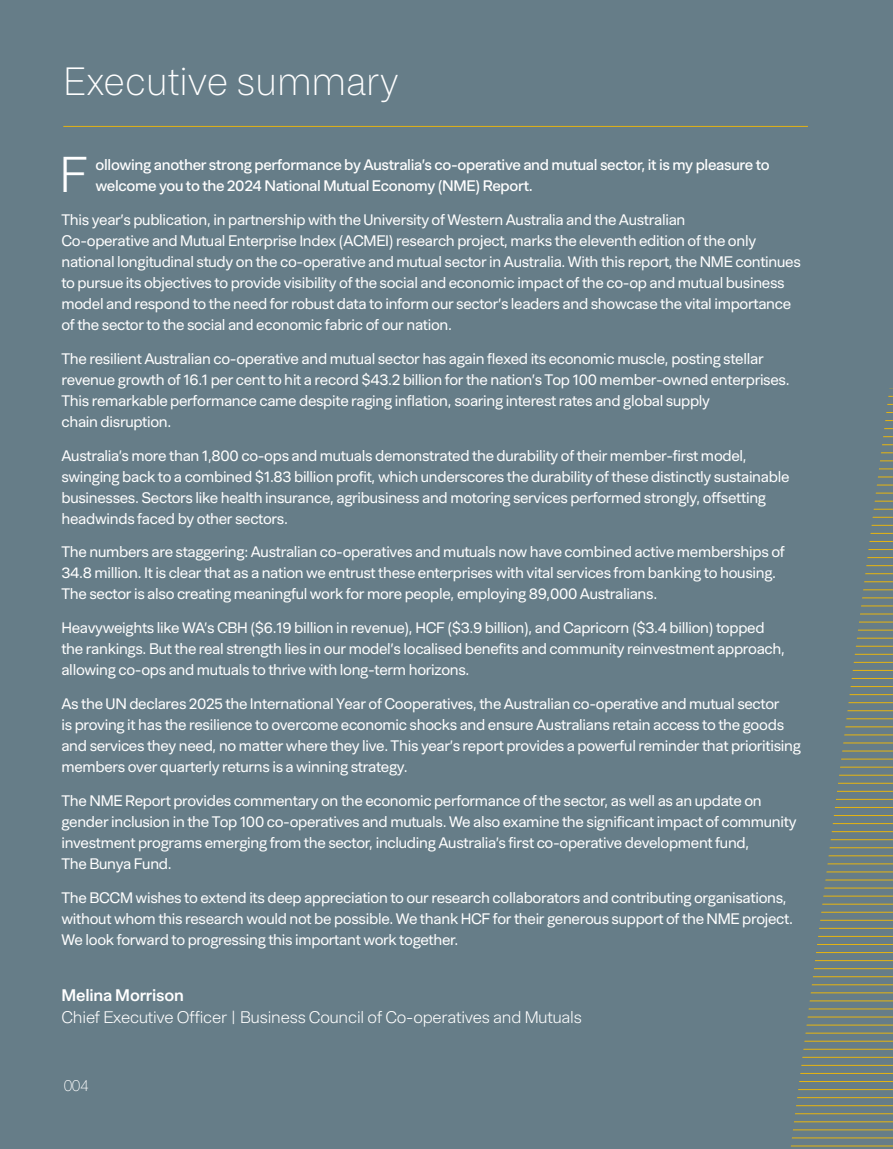
<style>
.page{position:relative;width:893px;height:1149px;background:#fff}
.page>*{position:absolute;margin:0;border:0;box-sizing:border-box;transform-origin:0 0}
.Abacaxi_Semibold_Medium_18p{font:300 49.5px "Abacaxi Devanagari";color:#fff}
.Axalp_Grotesk_Light_Pagetitle_25_5p{font:300 38.25px "Axalp Grotesk";letter-spacing:-.01em;color:#fff}
.Abacaxi_Semibold_Medium_18p-2{font:300 16.5px "Abacaxi Devanagari";letter-spacing:-.01em;color:#fff}
.Abacaxi_Semibold_Medium_18p-3{font:600 16.5px "Abacaxi Devanagari";letter-spacing:-.01em;color:#fff}
.Abacaxi_Semibold_Medium_18p-4{font:15px/21px "Abacaxi Devanagari";letter-spacing:-.02em;color:#fff}
.Abacaxi_Semibold_Medium_18p-5{font:500 15px/21px "Abacaxi Devanagari";letter-spacing:-.02em;color:#fff}
.Axalp_Light_16p{font:300 15px "Axalp Grotesk";color:#fff}
</style>
<div class="page">
<div style="left:0;top:0;width:893px;height:1148px;background:#667d88"></div>
<svg style="left:790px;top:388px;width:103px;height:759px"></svg>
<hr style="left:63px;top:126px;width:745px;height:1px;background:#e3b314">
<p class="Axalp_Grotesk_Light_Pagetitle_25_5p" style="left:63px;top:58px;width:337px">Executive summary</p>
<p class="Abacaxi_Semibold_Medium_18p" style="left:60px;top:146px;width:30px">F</p>
<p class="Abacaxi_Semibold_Medium_18p-5" style="left:95px;top:154px;width:676px">ollowing another strong performance by Australia’s co-operative and mutual sector, it is my pleasure to welcome you to the 2024 National Mutual Economy (NME) Report.</p>
<p class="Abacaxi_Semibold_Medium_18p-4" style="left:61px;top:209px;width:741px">This year’s publication, in partnership with the University of Western Australia and the Australian<br>Co-operative and Mutual Enterprise Index (ACMEI) research project, marks the eleventh edition of the only national longitudinal study on the co-operative and mutual sector in Australia. With this report, the NME continues to pursue its objectives to provide visibility of the social and economic impact of the co-op and mutual business model and respond to the need for robust data to inform our sector’s leaders and showcase the vital importance of the sector to the social and economic fabric of our nation.</p>
<p class="Abacaxi_Semibold_Medium_18p-4" style="left:61px;top:348px;width:730px">The resilient Australian co-operative and mutual sector has again flexed its economic muscle, posting stellar revenue growth of 16.1 per cent to hit a record $43.2 billion for the nation’s Top 100 member-owned enterprises.<br>This remarkable performance came despite raging inflation, soaring interest rates and global supply<br>chain disruption.</p>
<p class="Abacaxi_Semibold_Medium_18p-4" style="left:61px;top:444px;width:729px">Australia’s more than 1,800 co-ops and mutuals demonstrated the durability of their member-first model, swinging back to a combined $1.83 billion profit, which underscores the durability of these distinctly sustainable businesses. Sectors like health insurance, agribusiness and motoring services performed strongly, offsetting headwinds faced by other sectors.</p>
<p class="Abacaxi_Semibold_Medium_18p-4" style="left:61px;top:541px;width:725px">The numbers are staggering: Australian co-operatives and mutuals now have combined active memberships of<br>34.8 million. It is clear that as a nation we entrust these enterprises with vital services from banking to housing.<br>The sector is also creating meaningful work for more people, employing 89,000 Australians.</p>
<p class="Abacaxi_Semibold_Medium_18p-4" style="left:61px;top:617px;width:725px">Heavyweights like WA’s CBH ($6.19 billion in revenue), HCF ($3.9 billion), and Capricorn ($3.4 billion) topped the rankings. But the real strength lies in our model’s localised benefits and community reinvestment approach, allowing co-ops and mutuals to thrive with long-term horizons.</p>
<p class="Abacaxi_Semibold_Medium_18p-4" style="left:61px;top:693px;width:741px">As the UN declares 2025 the International Year of Cooperatives, the Australian co-operative and mutual sector<br>is proving it has the resilience to overcome economic shocks and ensure Australians retain access to the goods and services they need, no matter where they live. This year’s report provides a powerful reminder that prioritising members over quarterly returns is a winning strategy.</p>
<p class="Abacaxi_Semibold_Medium_18p-4" style="left:61px;top:790px;width:737px">The NME Report provides commentary on the economic performance of the sector, as well as an update on gender inclusion in the Top 100 co-operatives and mutuals. We also examine the significant impact of community investment programs emerging from the sector, including Australia’s first co-operative development fund,<br>The Bunya Fund.</p>
<p class="Abacaxi_Semibold_Medium_18p-4" style="left:61px;top:886px;width:733px">The BCCM wishes to extend its deep appreciation to our research collaborators and contributing organisations, without whom this research would not be possible. We thank HCF for their generous support of the NME project.<br>We look forward to progressing this important work together.</p>
<p class="Abacaxi_Semibold_Medium_18p-3" style="left:61px;top:985px;width:124px">Melina Morrison</p>
<p class="Abacaxi_Semibold_Medium_18p-2" style="left:61px;top:1007px;width:522px">Chief Executive Officer | Business Council of Co-operatives and Mutuals</p>
<p class="Axalp_Light_16p" style="left:64px;top:1076px;width:27px">004</p>
</div>
